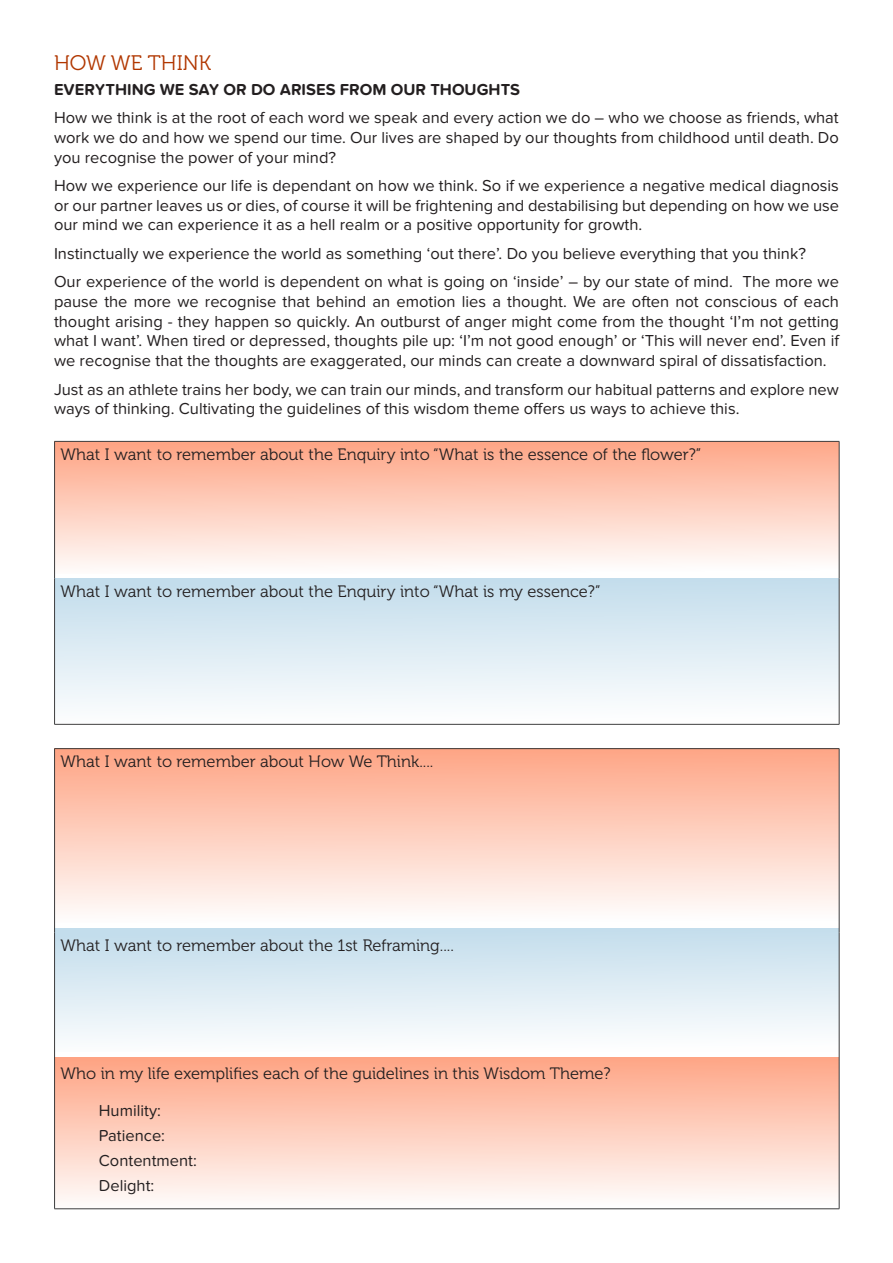
<style>
.page{position:relative;width:893px;height:1263px;background:#fff}
.page>*{position:absolute;margin:0;border:0;box-sizing:border-box;transform-origin:0 0}
.Heading_1{font:21px "Museo 300";color:#b13700}
.Body{font:16.5px/19.8px "Proxima Nova Soft";color:#231f20;text-align:justify}
.Heading_2{font:16.5px "Museo 300";color:#231f20}
.Body-2{font:700 16.5px "Proxima Nova Soft";color:#231f20}
</style>
<div class="page">
<div style="left:54px;top:929px;width:785px;height:123px;background:linear-gradient(to bottom,#c2dceb,#fefefe)"></div>
<div style="left:54px;top:748px;width:785px;height:175px;background:linear-gradient(to bottom,#fea484,#fefefe)"></div>
<div style="left:54px;top:1058px;width:785px;height:151px;background:linear-gradient(to bottom,#fea585,#fefefe)"></div>
<div style="left:54px;top:578px;width:785px;height:145px;background:linear-gradient(to bottom,#c2dceb,#fefefe)"></div>
<div style="left:54px;top:441px;width:785px;height:133px;background:linear-gradient(to bottom,#fea485,#fefefe)"></div>
<hr style="left:54px;top:441px;width:785px;height:1px;background:#3e3e3f">
<hr style="left:54px;top:442px;width:1px;height:136px;background:#3e3e3f">
<hr style="left:839px;top:442px;width:1px;height:136px;background:#3e3e3f">
<hr style="left:54px;top:578px;width:1px;height:146px;background:#3e3e3f">
<hr style="left:839px;top:578px;width:1px;height:146px;background:#3e3e3f">
<hr style="left:54px;top:724px;width:785px;height:1px;background:#3e3e3f">
<hr style="left:54px;top:748px;width:785px;height:1px;background:#3c3c3d">
<hr style="left:54px;top:749px;width:1px;height:183px;background:#3c3c3d">
<hr style="left:839px;top:749px;width:1px;height:183px;background:#3c3c3d">
<hr style="left:54px;top:932px;width:1px;height:129px;background:#3c3c3d">
<hr style="left:839px;top:932px;width:1px;height:129px;background:#3c3c3d">
<hr style="left:54px;top:1061px;width:1px;height:147px;background:#3c3c3d">
<hr style="left:839px;top:1061px;width:1px;height:147px;background:#3c3c3d">
<hr style="left:54px;top:1208px;width:785px;height:1px;background:#3c3c3d">
<p class="Heading_1" style="left:54px;top:51px;width:159px">HOW WE THINK</p>
<p class="Body-2" style="left:54px;top:80px;width:468px">EVERYTHING WE SAY OR DO ARISES FROM OUR THOUGHTS</p>
<p class="Body" style="left:54px;top:108px;width:786px">How we think is at the root of each word we speak and every action we do – who we choose as friends, what work we do and how we spend our time. Our lives are shaped by our thoughts from childhood until death. Do you recognise the power of your mind?</p>
<p class="Body" style="left:54px;top:176px;width:787px">How we experience our life is dependant on how we think. So if we experience a negative medical diagnosis or our partner leaves us or dies, of course it will be frightening and destabilising but depending on how we use our mind we can experience it as a hell realm or a positive opportunity for growth.</p>
<p class="Body" style="left:54px;top:244px;width:754px">Instinctually we experience the world as something ‘out there’. Do you believe everything that you think?</p>
<p class="Body" style="left:54px;top:272px;width:786px">Our experience of the world is dependent on what is going on ‘inside’ – by our state of mind. The more we pause the more we recognise that behind an emotion lies a thought. We are often not conscious of each thought arising - they happen so quickly. An outburst of anger might come from the thought ‘I’m not getting what I want’. When tired or depressed, thoughts pile up: ‘I’m not good enough’ or ‘This will never end’. Even if we recognise that the thoughts are exaggerated, our minds can create a downward spiral of dissatisfaction.</p>
<p class="Body" style="left:54px;top:379px;width:786px">Just as an athlete trains her body, we can train our minds, and transform our habitual patterns and explore new ways of thinking. Cultivating the guidelines of this wisdom theme offers us ways to achieve this.</p>
<p class="Heading_2" style="left:61px;top:445px;width:642px">What I want to remember about the Enquiry into “What is the essence of the flower?”</p>
<p class="Heading_2" style="left:61px;top:582px;width:541px">What I want to remember about the Enquiry into “What is my essence?”</p>
<p class="Heading_2" style="left:61px;top:752px;width:374px">What I want to remember about How We Think....</p>
<p class="Heading_2" style="left:61px;top:936px;width:395px">What I want to remember about the 1st Reframing....</p>
<p class="Heading_2" style="left:61px;top:1065px;width:552px">Who in my life exemplifies each of the guidelines in this Wisdom Theme?</p>
<p class="Body" style="left:99px;top:1098px;width:100px;line-height:25px;text-align:left">Humility:<br>Patience:<br>Contentment:<br>Delight:</p>
</div>
